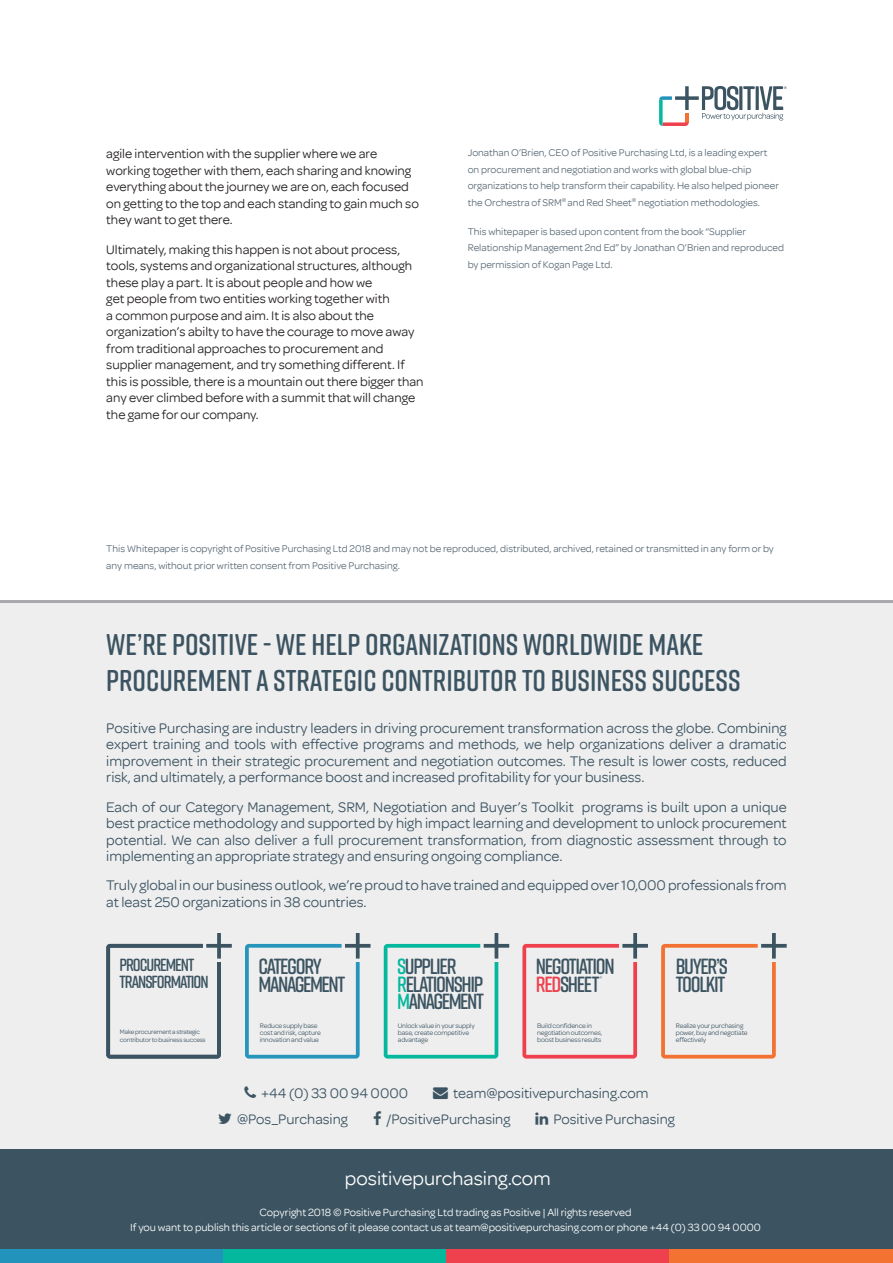
<style>
.page{position:relative;width:893px;height:1263px;background:#fff}
.page>*{position:absolute;margin:0;border:0;box-sizing:border-box;transform-origin:0 0}
.t1{font:600 30px/36px "Rift Soft";color:#3c5461}
.t2{font:600 21.9px/17.5px "Rift Soft";letter-spacing:-.06em;color:#3c5461}
.t3{font:20.25px "Omnes";color:#fff}
.t4{font:600 17.55px/17.5px "Rift Soft";letter-spacing:-.06em;color:#3c5461}
.t5{font:15px/16.5px "Omnes";color:#3c5461;text-align:justify}
.t6{font:14.85px "Omnes";color:#3c5461}
.t7{font:13.5px/16.5px "Omnes";color:#231f20}
.t8{font:11.25px "Omnes";color:#fff}
.Footnote{font:10.5px/16.5px "Omnes";color:#5b6b77}
.t9{font:7.05px/7.5px "Omnes";letter-spacing:-.02em;color:#3c5461}
.t10{font:6.75px/8.1px "Omnes";letter-spacing:-.03em;color:#3c5461}
.s1{color:#03b89d}
.s2{color:#ee414d}
</style>
<div class="page">
<svg style="left:659px;top:86px;width:128px;height:40px"></svg>
<div style="left:0;top:603px;width:893px;height:660px;background:#eeeeef"></div>
<div style="left:0;top:1149px;width:893px;height:104px;background:#3c5461"></div>
<svg style="left:106px;top:933px;width:126px;height:125px"></svg>
<svg style="left:245px;top:933px;width:125px;height:125px"></svg>
<svg style="left:384px;top:933px;width:125px;height:125px"></svg>
<svg style="left:522px;top:933px;width:126px;height:125px"></svg>
<svg style="left:661px;top:933px;width:126px;height:125px"></svg>
<hr style="left:0;top:600px;width:893px;height:3px;background:#a8a9ad">
<div style="left:0;top:1249px;width:223px;height:14px;background:#2294bb"></div>
<div style="left:223px;top:1249px;width:224px;height:14px;background:#03b89d"></div>
<div style="left:447px;top:1249px;width:223px;height:14px;background:#ee414d"></div>
<div style="left:670px;top:1249px;width:223px;height:14px;background:#f37131"></div>
<p class="t7" style="left:106px;top:146px;width:314px">agile intervention with the supplier where we are working together with them, each sharing and knowing everything about the journey we are on, each focused on getting to the top and each standing to gain much so they want to get there.</p>
<p class="t7" style="left:106px;top:241px;width:319px">Ultimately, making this happen is not about process, tools, systems and organizational structures, although these play a part. It is about people and how we<br>get people from two entities working together with<br>a common purpose and aim. It is also about the organization’s abilty to have the courage to move away from traditional approaches to procurement and supplier management, and try something different. If this is possible, there is a mountain out there bigger than any ever climbed before with a summit that will change the game for our company.</p>
<p class="Footnote" style="left:468px;top:144px;width:313px">Jonathan O’Brien, CEO of Positive Purchasing Ltd, is a leading expert on procurement and negotiation and works with global blue-chip organizations to help transform their capability. He also helped pioneer the Orchestra of SRM<sup>®</sup> and Red Sheet<sup>®</sup> negotiation methodologies.</p>
<p class="Footnote" style="left:468px;top:223px;width:318px">This whitepaper is based upon content from the book “Supplier<br>Relationship Management 2nd Ed” by Jonathan O’Brien and reproduced by permission of Kogan Page Ltd.</p>
<p class="Footnote" style="left:106px;top:540px;width:669px">This Whitepaper is copyright of Positive Purchasing Ltd 2018 and may not be reproduced, distributed, archived, retained or transmitted in any form or by any means, without prior written consent from Positive Purchasing.</p>
<p class="t1" style="left:106px;top:625px;width:636px">WE’RE POSITIVE - WE HELP ORGANIZATIONS WORLDWIDE MAKE<br>PROCUREMENT A STRATEGIC CONTRIBUTOR TO BUSINESS SUCCESS</p>
<p class="t5" style="left:106px;top:720px;width:682px">Positive Purchasing are industry leaders in driving procurement transformation across the globe. Combining expert training and tools with effective programs and methods, we help organizations deliver a dramatic improvement in their strategic procurement and negotiation outcomes. The result is lower costs, reduced risk, and ultimately, a performance boost and increased profitability for your business.</p>
<p class="t5" style="left:106px;top:798px;width:682px">Each of our Category Management, SRM, Negotiation and Buyer’s Toolkit programs is built upon a unique best practice methodology and supported by high impact learning and development to unlock procurement potential. We can also deliver a full procurement transformation, from diagnostic assessment through to implementing an appropriate strategy and ensuring ongoing compliance.</p>
<p class="t5" style="left:106px;top:877px;width:682px">Truly global in our business outlook, we’re proud to have trained and equipped over 10,000 professionals from at least 250 organizations in 38 countries.</p>
<p class="t4" style="left:120px;top:955px;width:91px">PROCUREMENT<br>TRANSFORMATION</p>
<p class="t10" style="left:120px;top:1027px;width:87px">Make procurementa strategic contributorto business success</p>
<p class="t2" style="left:258px;top:957px;width:88px">CATEGORY<br>MANAGEMENT</p>
<p class="t9" style="left:260px;top:1021px;width:63px">Reducesupply base cost and risk, capture innovation and value</p>
<p class="t2" style="left:397px;top:957px;width:88px"><span class="s1">S</span>UPPLIER<br><span class="s1">R</span>ELATIONSHIP<br><span class="s1">M</span>ANAGEMENT</p>
<p class="t9" style="left:398px;top:1021px;width:78px">Unlock valuein your supply base, createcompetitive advantage</p>
<p class="t2" style="left:536px;top:957px;width:80px">NEGOTIATION<br><span class="s2">RED</span>SHEET</p>
<p class="t9" style="left:537px;top:1021px;width:67px">Buildconfidencein negotiation outcomes, boost business results</p>
<p class="t6" style="left:261px;top:1085px;width:148px">+44 (0) 33 00 94 0000</p>
<p class="t6" style="left:433px;top:1085px;width:217px">→ team@positivepurchasing.com</p>
<p class="t2" style="left:676px;top:957px;width:54px">BUYER’S<br>TOOLKIT</p>
<p class="t9" style="left:676px;top:1021px;width:73px">Realize your purchasing power,buy and negotiate effectively</p>
<p class="t6" style="left:237px;top:1111px;width:112px">@Pos_Purchasing</p>
<p class="t6" style="left:387px;top:1111px;width:125px">/PositivePurchasing</p>
<p class="t6" style="left:553px;top:1111px;width:123px">Positive Purchasing</p>
<p class="t3" style="left:345px;top:1167px;width:207px">positivepurchasing.com</p>
<p class="t8" style="left:259px;top:1205px;width:373px">Copyright 2018 © Positive Purchasing Ltd trading as Positive | All rights reserved</p>
<p class="t8" style="left:130px;top:1221px;width:632px">If you want to publish this article or sections of it please contact us at team@positivepurchasing.com or phone +44 (0) 33 00 94 0000</p>
</div>
